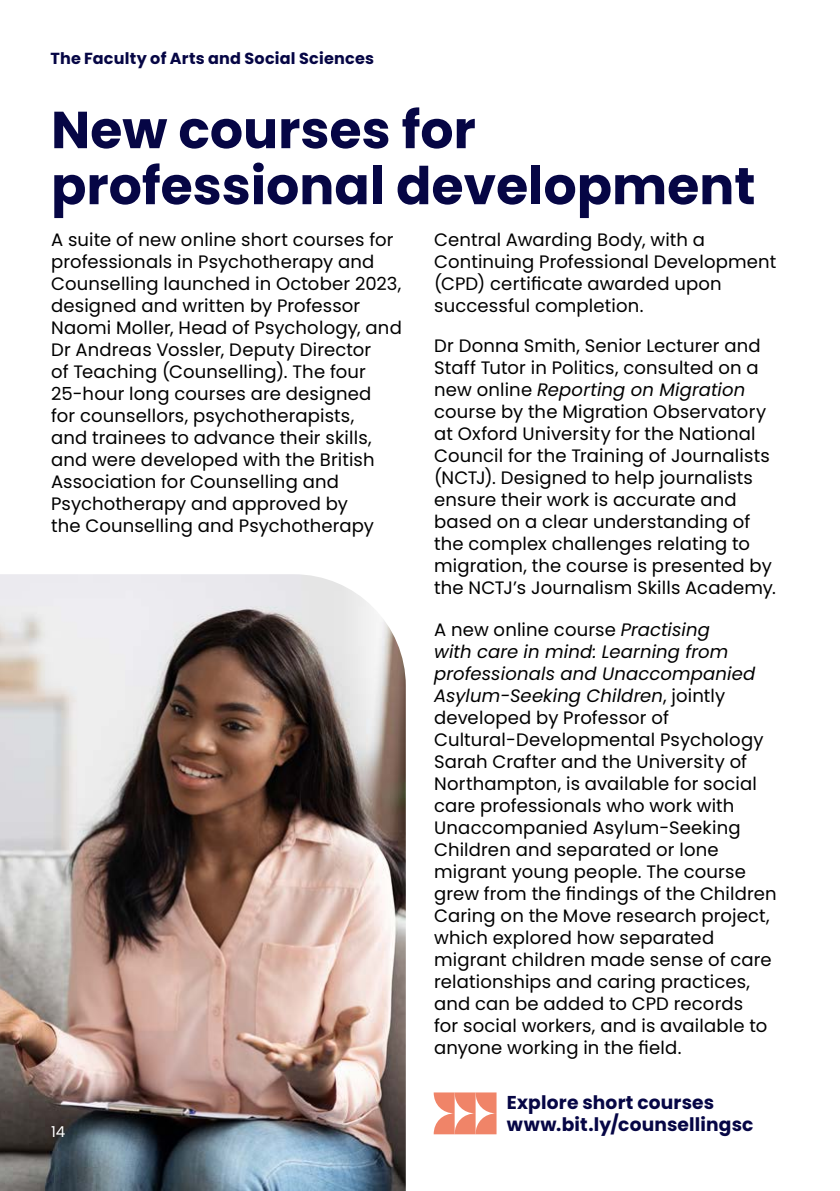
<style>
.page{position:relative;width:840px;height:1191px;background:#fff}
.page>*{position:absolute;margin:0;border:0;box-sizing:border-box;transform-origin:0 0}
.H2_-_White__10pt_bold{font:700 52px/56px "Poppins";color:#060645}
.Body{font:700 18.6px "Poppins";letter-spacing:.01em;color:#060645}
.Body-2{font:18px/22px "Poppins";letter-spacing:.01em;color:#000}
.Body-3{font:700 16px "Poppins";letter-spacing:.015em;color:#060645}
.t1{font:15px "Poppins";color:#fff}
.s1{font-style:italic}
</style>
<div class="page">
<svg style="left:433px;top:1092px;width:63px;height:42px"></svg>
<img style="left:0;top:574px;width:405px;height:617px">
<div style="left:41px;top:1115px;width:33px;height:31px;background:#000;opacity:.75"></div>
<p class="Body-3" style="left:50px;top:49px;width:325px">The Faculty of Arts and Social Sciences</p>
<h2 class="H2_-_White__10pt_bold" style="left:51px;top:102px;width:705px">New courses for professional development</h2>
<p class="Body-2" style="left:51px;top:229px;width:352px">A suite of new online short courses for professionals in Psychotherapy and Counselling launched in October 2023, designed and written by Professor Naomi Moller, Head of Psychology, and Dr Andreas Vossler, Deputy Director<br>of Teaching (Counselling). The four 25-hour long courses are designed<br>for counsellors, psychotherapists,<br>and trainees to advance their skills, and were developed with the British Association for Counselling and Psychotherapy and approved by<br>the Counselling and Psychotherapy</p>
<p class="Body-2" style="left:434px;top:229px;width:343px">Central Awarding Body, with a<br>Continuing Professional Development (CPD) certificate awarded upon successful completion.</p>
<p class="Body-2" style="left:434px;top:334px;width:343px">Dr Donna Smith, Senior Lecturer and Staff Tutor in Politics, consulted on a new online <span class="s1">Reporting on Migration </span>course by the Migration Observatory at Oxford University for the National Council for the Training of Journalists (NCTJ). Designed to help journalists ensure their work is accurate and based on a clear understanding of the complex challenges relating to migration, the course is presented by the NCTJ’s Journalism Skills Academy.</p>
<p class="Body-2" style="left:434px;top:619px;width:344px">A new online course <span class="s1">Practising<br>with care in mind: Learning from professionals and Unaccompanied Asylum-Seeking Children</span>, jointly developed by Professor of Cultural-Developmental Psychology Sarah Crafter and the University of Northampton, is available for social care professionals who work with Unaccompanied Asylum-Seeking Children and separated or lone migrant young people. The course grew from the findings of the Children Caring on the Move research project, which explored how separated migrant children made sense of care relationships and caring practices, and can be added to CPD records<br>for social workers, and is available to anyone working in the field.</p>
<p class="Body" style="left:506px;top:1091px;width:208px">Explore short courses</p>
<p class="Body" style="left:506px;top:1113px;width:248px">www.bit.ly/counsellingsc</p>
<p class="t1" style="left:51px;top:1122px;width:16px">14</p>
</div>
